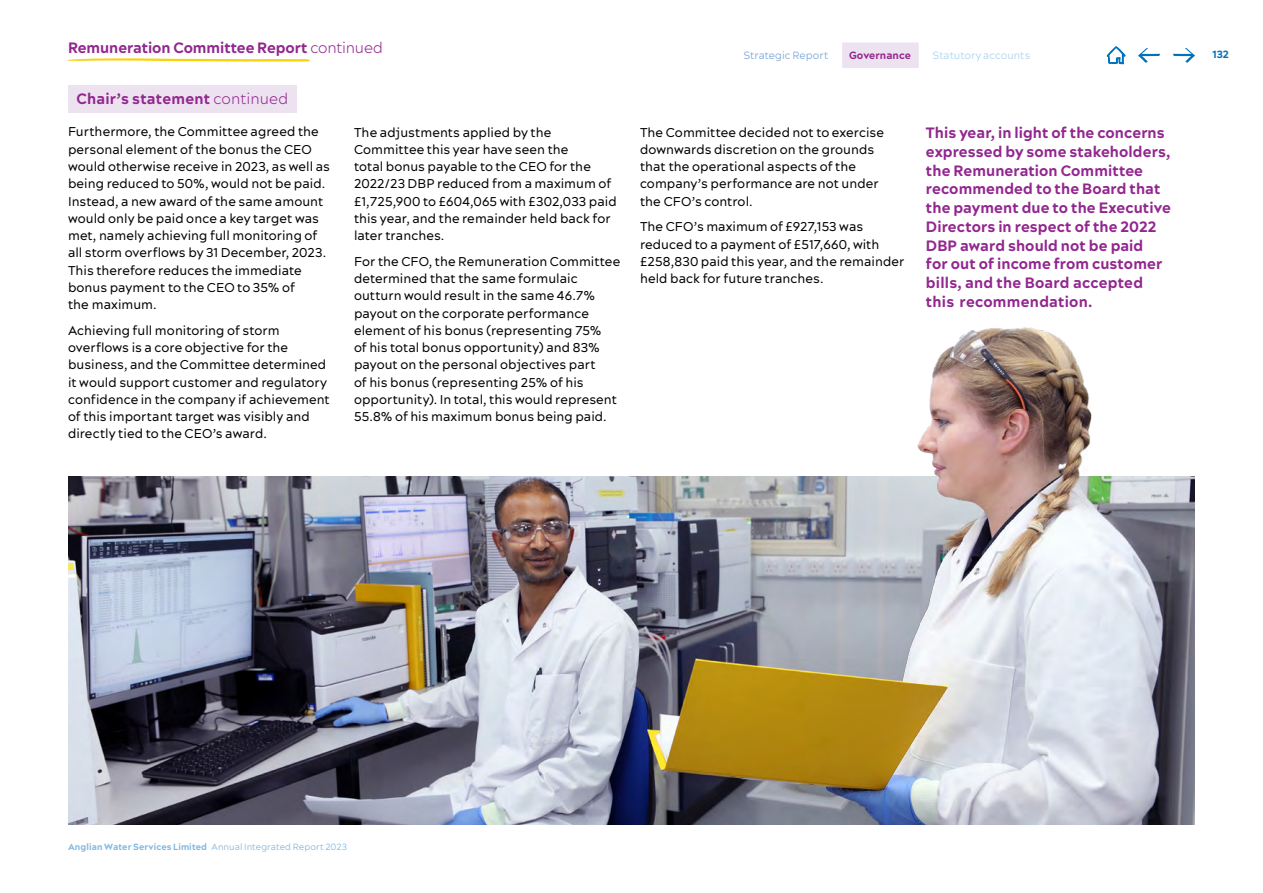
<style>
.page{position:relative;width:1263px;height:893px;background:#fff}
.page>*{position:absolute;margin:0;border:0;box-sizing:border-box;transform-origin:0 0}
.Quote__10pt___No_Emb{font:800 15px/18.8px "Acherus Grotesque";letter-spacing:.005em;color:#92278f}
.Page_Title{font:800 15px "Acherus Grotesque";letter-spacing:-.005em;color:#92278f}
.Subhead_Level_1__Gov{font:800 15px "Acherus Grotesque";letter-spacing:.015em;color:#92278f}
.Body_Copy_New{font:12.75px/17.2px "Acherus Grotesque";letter-spacing:.005em;color:#000}
.t1{font:10.5px "Acherus Grotesque";letter-spacing:-.005em;color:#acd4f1}
.t2{font:10.5px "Acherus Grotesque";color:#7da7d8}
.t3{font:800 10.5px "Acherus Grotesque";letter-spacing:.005em;color:#92278f}
.t4{font:800 10.5px "Acherus Grotesque";color:#0072bc}
.t5{font:800 9px "Acherus Grotesque";letter-spacing:.01em;color:#0072bc}
.s1{font-weight:300}
.s2{font-weight:400}
</style>
<div class="page">
<div style="left:68px;top:85px;width:229px;height:28px;background:#ede3f0"></div>
<img style="left:68px;top:476px;width:787px;height:349px">
<img style="left:855px;top:327px;width:340px;height:498px">
<svg style="left:67px;top:58px;width:243px;height:4px"></svg>
<div style="left:842px;top:43px;width:77px;height:25px;background:#ede3f0"></div>
<svg style="left:1173px;top:48px;width:22px;height:15px"></svg>
<svg style="left:1138px;top:48px;width:22px;height:15px"></svg>
<svg style="left:1107px;top:47px;width:18px;height:17px"></svg>
<p class="Page_Title" style="left:68px;top:38px;width:316px">Remuneration Committee Report <span class="s1">continued</span></p>
<h1 class="Subhead_Level_1__Gov" style="left:77px;top:89px;width:213px">Chair’s statement <span class="s1">continued</span></h1>
<p class="Body_Copy_New" style="left:68px;top:123px;width:263px">Furthermore, the Committee agreed the personal element of the bonus the CEO would otherwise receive in 2023, as well as being reduced to 50%, would not be paid.<br>Instead, a new award of the same amount would only be paid once a key target was met, namely achieving full monitoring of all storm overflows by 31 December, 2023.<br>This therefore reduces the immediate bonus payment to the CEO to 35% of<br>the maximum.</p>
<p class="Body_Copy_New" style="left:68px;top:321px;width:263px">Achieving full monitoring of storm overflows is a core objective for the business, and the Committee determined it would support customer and regulatory confidence in the company if achievement of this important target was visibly and directly tied to the CEO’s award.</p>
<p class="Body_Copy_New" style="left:354px;top:123px;width:264px">The adjustments applied by the Committee this year have seen the<br>total bonus payable to the CEO for the 2022/23 DBP reduced from a maximum of £1,725,900 to £604,065 with £302,033 paid this year, and the remainder held back for later tranches.</p>
<p class="Body_Copy_New" style="left:354px;top:252px;width:268px">For the CFO, the Remuneration Committee determined that the same formulaic outturn would result in the same 46.7% payout on the corporate performance element of his bonus (representing 75%<br>of his total bonus opportunity) and 83% payout on the personal objectives part<br>of his bonus (representing 25% of his opportunity). In total, this would represent 55.8% of his maximum bonus being paid.</p>
<p class="t2" style="left:743px;top:49px;width:87px">Strategic Report</p>
<p class="t3" style="left:849px;top:49px;width:64px">Governance</p>
<p class="t1" style="left:932px;top:49px;width:99px">Statutory accounts</p>
<p class="Body_Copy_New" style="left:640px;top:123px;width:245px">The Committee decided not to exercise downwards discretion on the grounds that the operational aspects of the company’s performance are not under the CFO’s control.</p>
<p class="Body_Copy_New" style="left:640px;top:218px;width:266px">The CFO’s maximum of £927,153 was reduced to a payment of £517,660, with £258,830 paid this year, and the remainder held back for future tranches.</p>
<p class="Quote__10pt___No_Emb" style="left:926px;top:123px;width:246px">This year, in light of the concerns expressed by some stakeholders, the Remuneration Committee recommended to the Board that the payment due to the Executive<br>Directors in respect of the 2022<br>DBP award should not be paid<br>for out of income from customer bills, and the Board accepted this recommendation.</p>
<p class="t4" style="left:1212px;top:48px;width:18px">132</p>
<p class="t5" style="left:68px;top:841px;width:280px">Anglian Water Services Limited <span class="s2">Annual Integrated Report 2023</span></p>
</div>
